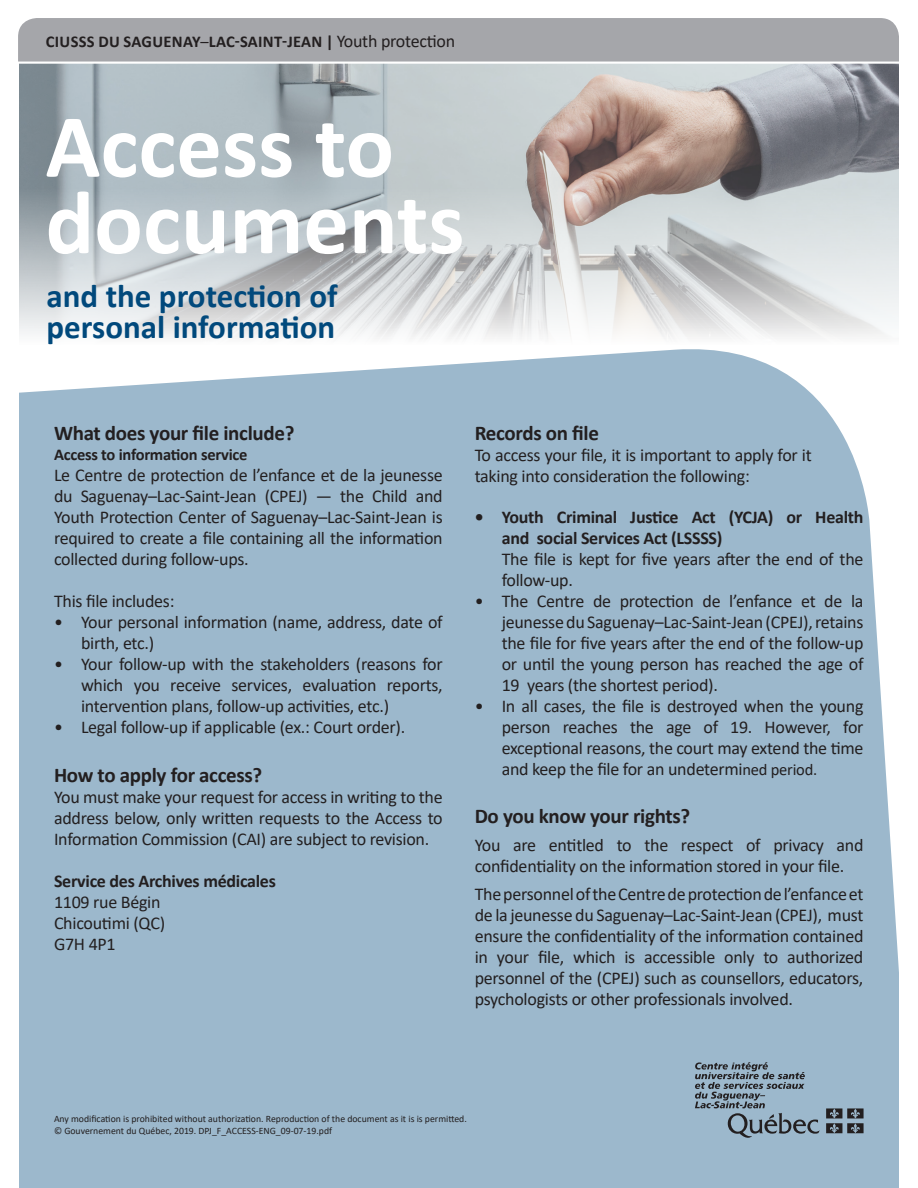
<style>
.page{position:relative;width:918px;height:1188px;background:#fff}
.page>*{position:absolute;margin:0;border:0;box-sizing:border-box;transform-origin:0 0}
.t1{font:700 90.75px/76.5px "Calibri";color:#fff}
.t2{font:700 33px/31.5px "Calibri";color:#01497c}
.t3{font:700 21px "Calibri";letter-spacing:-.015em;color:#231f20}
.t4{font:18px/21px "Calibri";letter-spacing:-.015em;color:#231f20;text-align:justify}
.t5{font:700 18px/21px "Calibri";letter-spacing:-.015em;color:#231f20}
.t6{font:700 16.5px "Calibri";letter-spacing:.02em;color:#231f20}
.t7{font:700 16.5px "Calibri";color:#231f20}
.t8{font:9.75px "Calibri";color:#231f20}
.s1{font-weight:400}
.s2{font-weight:400;font-size:18px}
.s3{font-size:16.5px}
</style>
<div class="page">
<img style="left:19px;top:64px;width:880px;height:273px">
<div style="left:19px;top:349px;width:880px;height:839px;background:#9cb8cc"></div>
<div style="left:18px;top:18px;width:881px;height:44px;background:#a5a6aa"></div>
<svg style="left:695px;top:1062px;width:125px;height:76px;background:#8499aa"></svg>
<svg style="left:826px;top:1108px;width:38px;height:25px"></svg>
<p class="t6" style="left:46px;top:30px;width:411px">CIUSSS DU SAGUENAY<span class="s1">–</span>LAC-SAINT-JEAN | <span class="s2">Youth protection</span></p>
<p class="t1" style="left:45px;top:107px;width:421px">Access to documents</p>
<p class="t2" style="left:47px;top:280px;width:293px">and the protection of personal information</p>
<p class="t3" style="left:54px;top:419px;width:242px">What does your file include?</p>
<p class="t7" style="left:54px;top:443px;width:195px">Access to information service</p>
<p class="t4" style="left:54px;top:464px;width:390px">Le Centre de protection de l’enfance et de la jeunesse du Saguenay–Lac-Saint-Jean (CPEJ) — the Child and Youth Protection Center of Saguenay–Lac-Saint-Jean is required to create a file containing all the information collected during follow-ups.</p>
<p class="t4" style="left:54px;top:590px;width:122px">This file includes:</p>
<p class="t4" style="left:81px;top:611px;width:363px;text-indent:-27px">• Your personal information (name, address, date of birth, etc.)</p>
<p class="t4" style="left:81px;top:653px;width:363px;text-indent:-27px">• Your follow-up with the stakeholders (reasons for which you receive services, evaluation reports, intervention plans, follow-up activities, etc.)</p>
<p class="t4" style="left:54px;top:716px;width:353px">• Legal follow-up if applicable (ex.: Court order).</p>
<p class="t3" style="left:54px;top:760px;width:210px">How to apply for access?</p>
<p class="t4" style="left:54px;top:786px;width:390px">You must make your request for access in writing to the address below, only written requests to the Access to Information Commission (CAI) are subject to revision.</p>
<p class="t5" style="left:54px;top:870px;width:223px">Service des Archives médicales</p>
<p class="t4" style="left:54px;top:891px;width:108px">1109 rue Bégin</p>
<p class="t4" style="left:54px;top:912px;width:113px">Chicoutimi (QC)</p>
<p class="t4" style="left:54px;top:933px;width:63px">G7H 4P1</p>
<p class="t3" style="left:475px;top:419px;width:126px">Records on file</p>
<p class="t4" style="left:475px;top:444px;width:339px">To access your file, it is important to apply for it taking into consideration the following:</p>
<p class="t5" style="left:502px;top:507px;width:363px;text-indent:-27px">• Youth Criminal Justice Act (YCJA) or Health and social Services Act (LSSSS)</p>
<p class="t4" style="left:502px;top:548px;width:363px">The file is kept for five years after the end of the follow-up.</p>
<p class="t4" style="left:502px;top:590px;width:363px;text-indent:-27px">• The Centre de protection de l’enfance et de la jeunesse du Saguenay–Lac-Saint-Jean (CPEJ), retains the file for five years after the end of the follow-up or until the young person has reached the age of 19 years (the shortest period).</p>
<p class="t4" style="left:502px;top:695px;width:363px;text-indent:-27px">• In all cases, the file is destroyed when the young person reaches the age of 19. However, for exceptional reasons, the court may extend the time and keep the file for an undetermi<span class="s3">ned period.</span></p>
<p class="t3" style="left:475px;top:801px;width:217px">Do you know your rights?</p>
<p class="t4" style="left:475px;top:834px;width:390px">You are entitled to the respect of privacy and confidentiality on the information stored in your file.</p>
<p class="t4" style="left:475px;top:883px;width:390px">The personnel of the Centre de protection de l’enfance et de la jeunesse du Saguenay–Lac-Saint-Jean (CPEJ), must ensure the confidentiality of the information contained in your file, which is accessible only to authorized personnel of the (CPEJ) such as counsellors, educators, psychologists or other professionals involved.</p>
<p class="t8" style="left:54px;top:1112px;width:414px">Any modification is prohibited without authorization. Reproduction of the document as it is is permitted.</p>
<p class="t8" style="left:54px;top:1124px;width:280px">© Gouvernement du Québec, 2019. DPJ_F_ACCESS-ENG_09-07-19.pdf</p>
</div>
